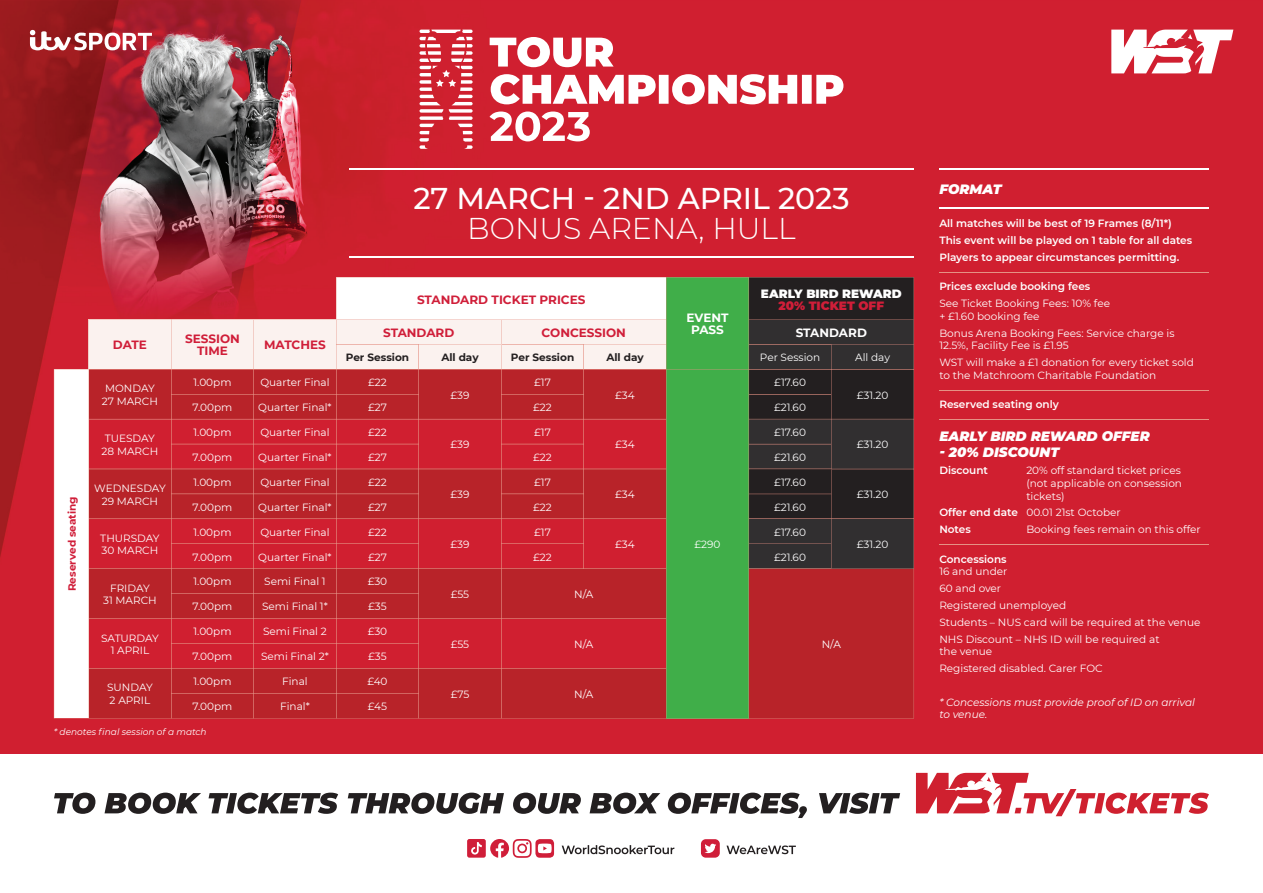
<style>
.page{position:relative;width:1263px;height:893px;background:#fff}
.page>*{position:absolute;margin:0;border:0;box-sizing:border-box;transform-origin:0 0}
.t1{font:500 30px "Montserrat";color:#fff}
.t2{font:300 30px "Montserrat";color:#fff}
.t3{font:italic 900 13.5px "Montserrat";color:#fff}
.t4{font:700 12px/12px "Montserrat";color:#d01e39;text-align:center}
.t5{font:700 12px/12px "Montserrat";color:#fff;text-align:center}
.t6{font:900 12px "Montserrat";color:#fff}
.t7{font:900 12px "Montserrat";color:#d01e39}
.t8{font:10.5px/12.6px "Montserrat";color:#fff}
.t9{font:600 10.5px/16.8px "Montserrat";color:#fff}
.t10{font:italic 10.5px/12.6px "Montserrat";color:#fff}
.t11{font:700 10.5px "Montserrat";color:#231f20}
.t12{font:700 10.5px "Montserrat";color:#d01e39}
.t13{font:italic 9px "Montserrat";color:#fff}
.s1{font-weight:400}
</style>
<div class="page">
<img style="left:0;top:0;width:1263px;height:753px">
<svg style="left:1111px;top:30px;width:122px;height:43px"></svg>
<svg style="left:701px;top:839px;width:19px;height:19px"></svg>
<svg style="left:726px;top:845px;width:70px;height:9px"></svg>
<svg style="left:562px;top:845px;width:112px;height:9px"></svg>
<svg style="left:467px;top:839px;width:87px;height:19px"></svg>
<svg style="left:916px;top:773px;width:293px;height:43px"></svg>
<svg style="left:54px;top:793px;width:846px;height:25px"></svg>
<svg style="left:30px;top:30px;width:122px;height:20px"></svg>
<hr style="left:939px;top:272px;width:270px;height:1px;background:#e59184">
<hr style="left:939px;top:207px;width:270px;height:2px;background:#fff">
<hr style="left:939px;top:168px;width:270px;height:2px;background:#fff">
<hr style="left:349px;top:168px;width:565px;height:2px;background:#fff">
<hr style="left:349px;top:256px;width:565px;height:2px;background:#fff">
<hr style="left:939px;top:390px;width:270px;height:1px;background:#e59184">
<hr style="left:939px;top:544px;width:270px;height:1px;background:#e59184">
<hr style="left:939px;top:419px;width:270px;height:1px;background:#e59184">
<svg style="left:54px;top:277px;width:860px;height:441px"></svg>
<svg style="left:489px;top:112px;width:101px;height:29px"></svg>
<svg style="left:491px;top:74px;width:352px;height:30px"></svg>
<svg style="left:490px;top:37px;width:124px;height:30px"></svg>
<svg style="left:419px;top:30px;width:54px;height:119px"></svg>
<h1 class="t1" style="left:413px;top:177px;width:438px">27 MARCH - 2ND APRIL 2023</h1>
<h1 class="t2" style="left:467px;top:208px;width:330px">BONUS ARENA, HULL</h1>
<p class="t4" style="left:113px;top:339px;width:36px">DATE</p>
<p class="t4" style="left:185px;top:333px;width:56px">SESSION<br>TIME</p>
<p class="t4" style="left:264px;top:339px;width:63px">MATCHES</p>
<p class="t4" style="left:417px;top:293px;width:170px">STANDARD TICKET PRICES</p>
<p class="t6" style="left:761px;top:284px;width:142px">EARLY BIRD REWARD</p>
<p class="t7" style="left:778px;top:296px;width:107px">20% TICKET OFF</p>
<p class="t5" style="left:687px;top:312px;width:43px">EVENT<br>PASS</p>
<p class="t4" style="left:383px;top:326px;width:73px">STANDARD</p>
<p class="t4" style="left:542px;top:326px;width:86px">CONCESSION</p>
<p class="t5" style="left:796px;top:326px;width:73px">STANDARD</p>
<p class="t11" style="left:346px;top:350px;width:65px">Per Session</p>
<p class="t11" style="left:511px;top:350px;width:65px">Per Session</p>
<p class="t8" style="left:760px;top:351px;width:62px">Per Session</p>
<p class="t11" style="left:441px;top:350px;width:39px">All day</p>
<p class="t11" style="left:606px;top:350px;width:39px">All day</p>
<p class="t8" style="left:855px;top:351px;width:36px">All day</p>
<p class="t12" style="left:64px;top:591px;width:97px;rotate:-90deg">Reserved seating</p>
<p class="t8" style="left:102px;top:382px;width:58px;text-align:center">MONDAY<br>27 MARCH</p>
<p class="t8" style="left:102px;top:432px;width:58px;text-align:center">TUESDAY<br>28 MARCH</p>
<p class="t8" style="left:94px;top:481px;width:73px;text-align:center">WEDNESDAY<br>29 MARCH</p>
<p class="t8" style="left:100px;top:531px;width:61px">THURSDAY<br>30 MARCH</p>
<p class="t8" style="left:103px;top:581px;width:55px;text-align:center">FRIDAY<br>31 MARCH</p>
<p class="t8" style="left:101px;top:631px;width:59px;text-align:center">SATURDAY<br>1 APRIL</p>
<p class="t8" style="left:107px;top:681px;width:47px">SUNDAY<br>2 APRIL</p>
<p class="t8" style="left:193px;top:376px;width:40px">1.00pm</p>
<p class="t8" style="left:260px;top:376px;width:71px">Quarter Final</p>
<p class="t8" style="left:368px;top:376px;width:20px">£22</p>
<p class="t8" style="left:534px;top:376px;width:18px">£17</p>
<p class="t8" style="left:774px;top:376px;width:33px">£17.60</p>
<p class="t8" style="left:451px;top:388px;width:20px">£39</p>
<p class="t8" style="left:615px;top:388px;width:21px">£34</p>
<p class="t8" style="left:857px;top:388px;width:33px">£31.20</p>
<p class="t8" style="left:192px;top:401px;width:41px">7.00pm</p>
<p class="t8" style="left:258px;top:401px;width:75px">Quarter Final*</p>
<p class="t8" style="left:368px;top:401px;width:20px">£27</p>
<p class="t8" style="left:533px;top:401px;width:20px">£22</p>
<p class="t8" style="left:774px;top:401px;width:33px">£21.60</p>
<p class="t8" style="left:193px;top:425px;width:40px">1.00pm</p>
<p class="t8" style="left:260px;top:425px;width:71px">Quarter Final</p>
<p class="t8" style="left:368px;top:425px;width:20px">£22</p>
<p class="t8" style="left:534px;top:425px;width:18px">£17</p>
<p class="t8" style="left:774px;top:425px;width:33px">£17.60</p>
<p class="t8" style="left:451px;top:438px;width:20px">£39</p>
<p class="t8" style="left:615px;top:438px;width:21px">£34</p>
<p class="t8" style="left:857px;top:438px;width:33px">£31.20</p>
<p class="t8" style="left:192px;top:450px;width:41px">7.00pm</p>
<p class="t8" style="left:258px;top:450px;width:75px">Quarter Final*</p>
<p class="t8" style="left:368px;top:450px;width:20px">£27</p>
<p class="t8" style="left:533px;top:450px;width:20px">£22</p>
<p class="t8" style="left:774px;top:450px;width:33px">£21.60</p>
<p class="t8" style="left:193px;top:475px;width:40px">1.00pm</p>
<p class="t8" style="left:260px;top:475px;width:71px">Quarter Final</p>
<p class="t8" style="left:368px;top:475px;width:20px">£22</p>
<p class="t8" style="left:534px;top:475px;width:18px">£17</p>
<p class="t8" style="left:774px;top:475px;width:33px">£17.60</p>
<p class="t8" style="left:451px;top:488px;width:20px">£39</p>
<p class="t8" style="left:615px;top:488px;width:21px">£34</p>
<p class="t8" style="left:857px;top:488px;width:33px">£31.20</p>
<p class="t8" style="left:192px;top:500px;width:41px">7.00pm</p>
<p class="t8" style="left:258px;top:500px;width:75px">Quarter Final*</p>
<p class="t8" style="left:368px;top:500px;width:20px">£27</p>
<p class="t8" style="left:533px;top:500px;width:20px">£22</p>
<p class="t8" style="left:774px;top:500px;width:33px">£21.60</p>
<p class="t8" style="left:193px;top:525px;width:40px">1.00pm</p>
<p class="t8" style="left:260px;top:525px;width:71px">Quarter Final</p>
<p class="t8" style="left:368px;top:525px;width:20px">£22</p>
<p class="t8" style="left:534px;top:525px;width:18px">£17</p>
<p class="t8" style="left:774px;top:525px;width:33px">£17.60</p>
<p class="t8" style="left:451px;top:538px;width:20px">£39</p>
<p class="t8" style="left:615px;top:538px;width:21px">£34</p>
<p class="t8" style="left:857px;top:538px;width:33px">£31.20</p>
<p class="t8" style="left:695px;top:538px;width:27px">£290</p>
<p class="t8" style="left:192px;top:550px;width:41px">7.00pm</p>
<p class="t8" style="left:258px;top:550px;width:75px">Quarter Final*</p>
<p class="t8" style="left:368px;top:550px;width:20px">£27</p>
<p class="t8" style="left:533px;top:550px;width:20px">£22</p>
<p class="t8" style="left:774px;top:550px;width:33px">£21.60</p>
<p class="t8" style="left:193px;top:575px;width:40px">1.00pm</p>
<p class="t8" style="left:264px;top:575px;width:63px">Semi Final 1</p>
<p class="t8" style="left:368px;top:575px;width:21px">£30</p>
<p class="t8" style="left:192px;top:600px;width:41px">7.00pm</p>
<p class="t8" style="left:262px;top:600px;width:67px">Semi Final 1*</p>
<p class="t8" style="left:368px;top:600px;width:20px">£35</p>
<p class="t8" style="left:193px;top:625px;width:40px">1.00pm</p>
<p class="t8" style="left:263px;top:625px;width:65px">Semi Final 2</p>
<p class="t8" style="left:368px;top:625px;width:21px">£30</p>
<p class="t8" style="left:192px;top:650px;width:41px">7.00pm</p>
<p class="t8" style="left:261px;top:650px;width:69px">Semi Final 2*</p>
<p class="t8" style="left:368px;top:650px;width:20px">£35</p>
<p class="t8" style="left:193px;top:675px;width:40px">1.00pm</p>
<p class="t8" style="left:282px;top:675px;width:27px">Final</p>
<p class="t8" style="left:367px;top:675px;width:22px">£40</p>
<p class="t8" style="left:192px;top:700px;width:41px">7.00pm</p>
<p class="t8" style="left:280px;top:700px;width:31px">Final*</p>
<p class="t8" style="left:368px;top:700px;width:21px">£45</p>
<p class="t8" style="left:451px;top:587px;width:20px">£55</p>
<p class="t8" style="left:574px;top:587px;width:21px">N/A</p>
<p class="t8" style="left:451px;top:637px;width:20px">£55</p>
<p class="t8" style="left:574px;top:637px;width:21px">N/A</p>
<p class="t8" style="left:451px;top:687px;width:20px">£75</p>
<p class="t8" style="left:574px;top:687px;width:21px">N/A</p>
<p class="t8" style="left:822px;top:637px;width:21px">N/A</p>
<p class="t13" style="left:54px;top:726px;width:154px">* denotes final session of a match</p>
<p class="t3" style="left:939px;top:179px;width:64px">FORMAT</p>
<p class="t9" style="left:939px;top:215px;width:254px">All matches will be best of 19 Frames (8/11*)<br>This event will be played on 1 table for all dates<br>Players to appear circumstances permitting.</p>
<p class="t9" style="left:939px;top:278px;width:152px">Prices exclude booking fees</p>
<p class="t8" style="left:939px;top:297px;width:172px">See Ticket Booking Fees: 10% fee + £1.60 booking fee</p>
<p class="t8" style="left:939px;top:326px;width:237px">Bonus Arena Booking Fees: Service charge is<br>12.5%, Facility Fee is £1.95</p>
<p class="t8" style="left:939px;top:356px;width:256px">WST will make a £1 donation for every ticket sold to the Matchroom Charitable Foundation</p>
<p class="t9" style="left:939px;top:396px;width:121px">Reserved seating only</p>
<p class="t3" style="left:939px;top:426px;width:212px">EARLY BIRD REWARD OFFER</p>
<p class="t3" style="left:939px;top:442px;width:121px">- 20% DISCOUNT</p>
<p class="t9" style="left:939px;top:462px;width:50px">Discount</p>
<p class="t8" style="left:1026px;top:464px;width:157px;text-align:justify">20% off standard ticket prices (not applicable on consession tickets)</p>
<p class="t9" style="left:939px;top:504px;width:183px">Offer end date <span class="s1">00.01 21st October<br></span>Notes</p>
<p class="t8" style="left:1026px;top:523px;width:176px">Booking fees remain on this offer</p>
<p class="t9" style="left:939px;top:550px;width:69px">Concessions</p>
<p class="t8" style="left:939px;top:563px;width:263px;line-height:16.8px">16 and under<br>60 and over<br>Registered unemployed<br>Students – NUS card will be required at the venue<br>NHS Discount – NHS ID will be required at</p>
<p class="t8" style="left:939px;top:643px;width:165px;line-height:16.8px">the venue<br>Registered disabled. Carer FOC</p>
<p class="t10" style="left:939px;top:695px;width:257px">* Concessions must provide proof of ID on arrival to venue.</p>
</div>
